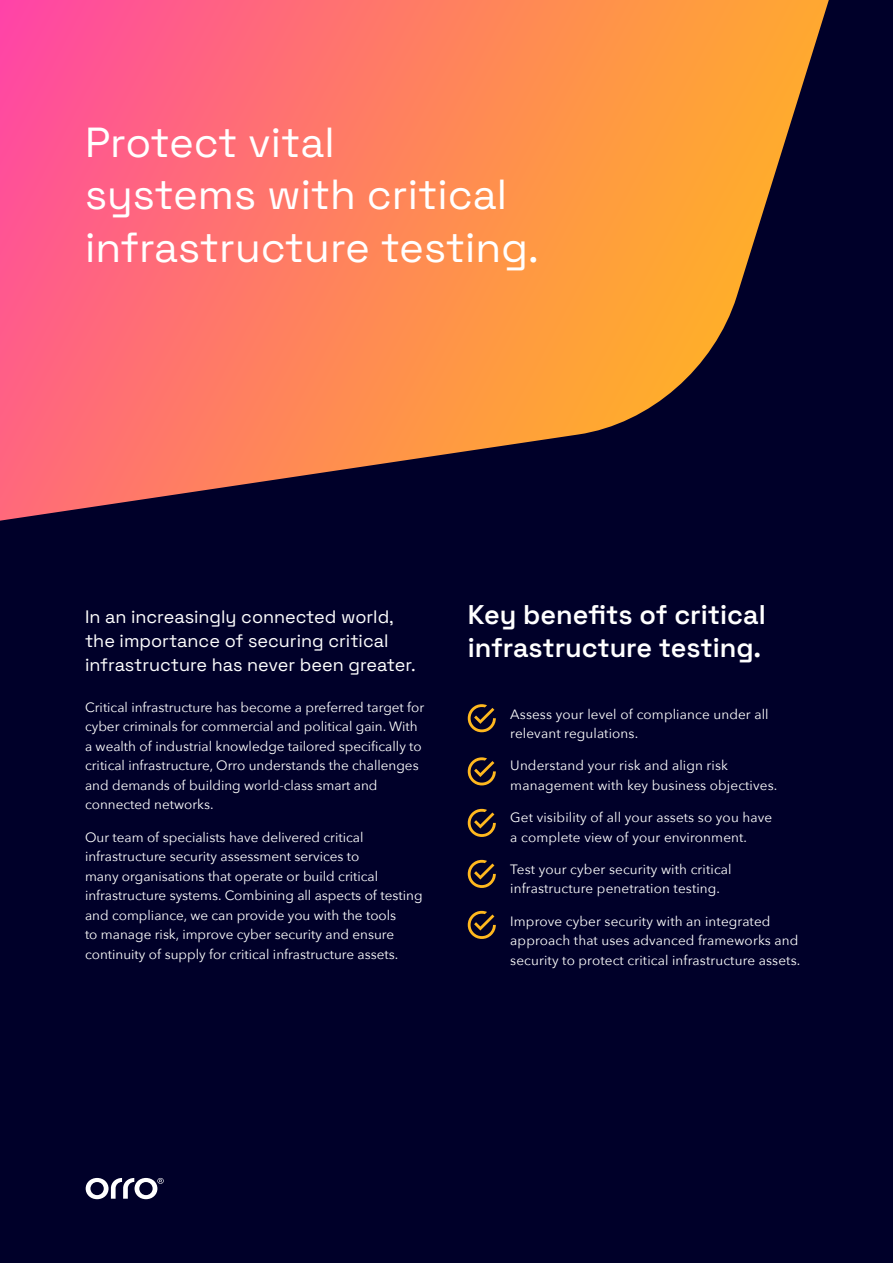
<style>
.page{position:relative;width:893px;height:1263px;background:#000029}
.page>*{position:absolute;margin:0;border:0;box-sizing:border-box;transform-origin:0 0}
.t1{font:42px/52.5px "Space Grotesk";color:#fff}
.t2{font:600 27px/32.4px "Space Grotesk";color:#fff}
.t3{font:18px/24px "Space Grotesk";color:#fff}
.t4{font:13.5px/19.5px "Avenir Next";color:#fff}
</style>
<div class="page">
<svg style="left:86px;top:1178px;width:78px;height:21px"></svg>
<svg style="left:0;top:0;width:829px;height:521px"></svg>
<svg style="left:468px;top:757px;width:28px;height:28px"></svg>
<svg style="left:468px;top:809px;width:28px;height:28px"></svg>
<svg style="left:468px;top:704px;width:28px;height:28px"></svg>
<svg style="left:468px;top:860px;width:28px;height:28px"></svg>
<svg style="left:468px;top:911px;width:28px;height:28px"></svg>
<h1 class="t1" style="left:85px;top:114px;width:455px">Protect vital<br>systems with critical infrastructure testing.</h1>
<h3 class="t3" style="left:85px;top:604px;width:332px">In an increasingly connected world, the importance of securing critical infrastructure has never been greater.</h3>
<p class="t4" style="left:85px;top:697px;width:341px">Critical infrastructure has become a preferred target for cyber criminals for commercial and political gain. With a wealth of industrial knowledge tailored specifically to critical infrastructure, Orro understands the challenges and demands of building world-class smart and connected networks.</p>
<p class="t4" style="left:85px;top:826px;width:339px">Our team of specialists have delivered critical infrastructure security assessment services to<br>many organisations that operate or build critical infrastructure systems. Combining all aspects of testing and compliance, we can provide you with the tools<br>to manage risk, improve cyber security and ensure continuity of supply for critical infrastructure assets.</p>
<h2 class="t2" style="left:468px;top:597px;width:300px">Key benefits of critical infrastructure testing.</h2>
<p class="t4" style="left:510px;top:704px;width:260px">Assess your level of compliance under all relevant regulations.</p>
<p class="t4" style="left:510px;top:755px;width:269px">Understand your risk and align risk management with key business objectives.</p>
<p class="t4" style="left:510px;top:807px;width:264px">Get visibility of all your assets so you have a complete view of your environment.</p>
<p class="t4" style="left:510px;top:859px;width:223px">Test your cyber security with critical infrastructure penetration testing.</p>
<p class="t4" style="left:510px;top:911px;width:292px">Improve cyber security with an integrated approach that uses advanced frameworks and security to protect critical infrastructure assets.</p>
</div>
